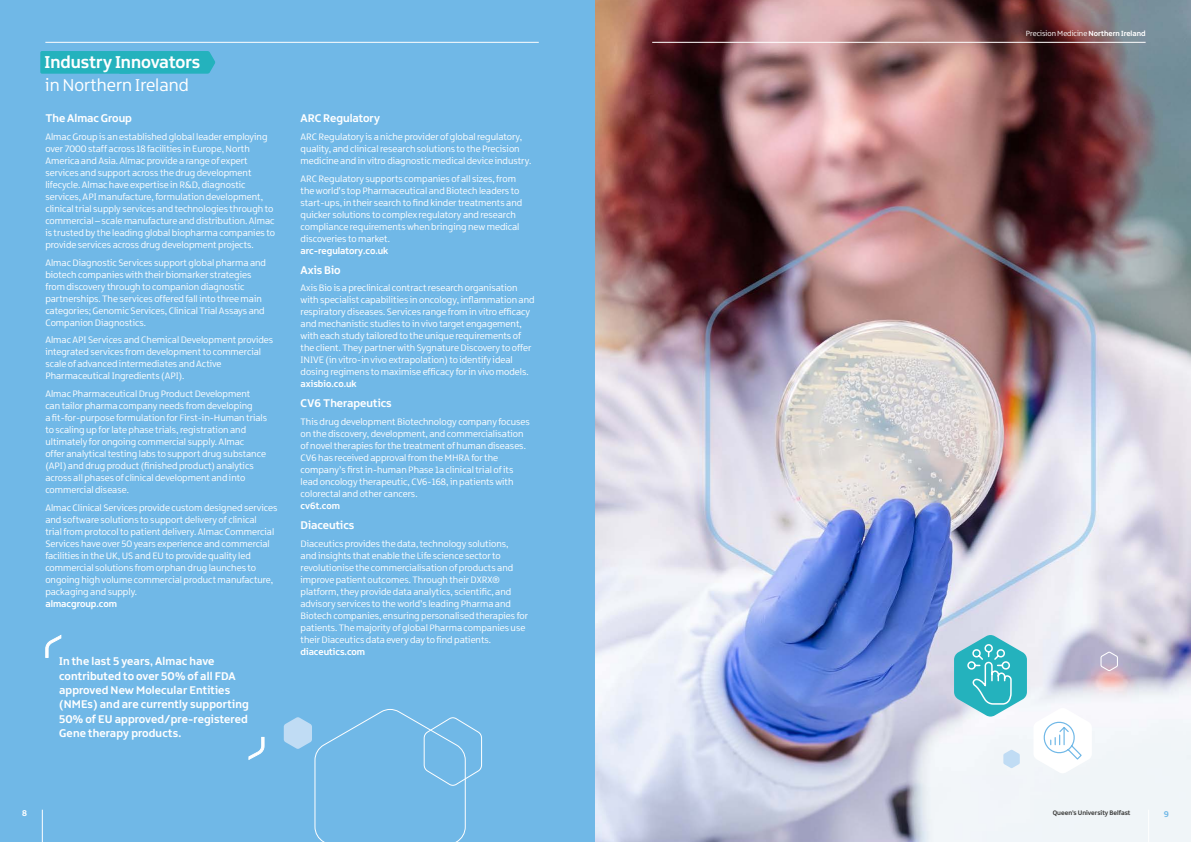
<style>
.page{position:relative;width:1191px;height:842px;background:#fff}
.page>*{position:absolute;margin:0;border:0;box-sizing:border-box;transform-origin:0 0}
.t1{font:700 18.4px "Northern Ireland";color:#fff}
.t2{font:18.4px "Northern Ireland";color:#fff}
.t3{font:700 12px/14.4px "Northern Ireland";letter-spacing:.01em;color:#fff}
.t4{font:10px/12px "Northern Ireland";color:#fff}
.t5{font:700 10px "Northern Ireland";color:#fff}
.t6{font:700 9px "Northern Ireland";color:#70b8e7}
.t7{font:700 9px "Northern Ireland";color:#fff}
.t8{font:8px "Northern Ireland";color:#fff}
.t9{font:700 7px "Northern Ireland";color:#3c3c3b}
.s1{font-weight:700}
</style>
<div class="page">
<div style="left:0;top:0;width:595px;height:842px;background:#70b8e7"></div>
<img style="left:595px;top:0;width:596px;height:842px">
<div style="left:40px;top:51px;width:175px;height:23px;background:#24b2bd"></div>
<svg style="left:45px;top:634px;width:17px;height:24px"></svg>
<svg style="left:248px;top:737px;width:17px;height:23px"></svg>
<hr style="left:1148px;top:810px;width:1px;height:32px;background:#fff">
<hr style="left:652px;top:42px;width:493px;height:1px;background:#fff">
<hr style="left:42px;top:810px;width:1px;height:32px;background:#fff">
<hr style="left:45px;top:42px;width:494px;height:1px;background:#fff">
<svg style="left:1003px;top:750px;width:16px;height:18px"></svg>
<svg style="left:1100px;top:651px;width:18px;height:21px"></svg>
<svg style="left:284px;top:709px;width:198px;height:133px"></svg>
<svg style="left:954px;top:635px;width:73px;height:81px"></svg>
<svg style="left:1033px;top:708px;width:58px;height:65px"></svg>
<h1 class="t1" style="left:45px;top:50px;width:157px">Industry Innovators</h1>
<h1 class="t2" style="left:45px;top:74px;width:145px">in Northern Ireland</h1>
<p class="t3" style="left:45px;top:111px;width:88px">The Almac Group</p>
<p class="t4" style="left:45px;top:131px;width:231px">Almac Group is an established global leader employing over 7000 staff across 18 facilities in Europe, North America and Asia. Almac provide a range of expert services and support across the drug development lifecycle. Almac have expertise in R&amp;D, diagnostic services, API manufacture, formulation development, clinical trial supply services and technologies through to commercial – scale manufacture and distribution. Almac is trusted by the leading global biopharma companies to provide services across drug development projects.</p>
<p class="t4" style="left:45px;top:256px;width:222px">Almac Diagnostic Services support global pharma and biotech companies with their biomarker strategies from discovery through to companion diagnostic partnerships. The services offered fall into three main categories; Genomic Services, Clinical Trial Assays and Companion Diagnostics.</p>
<p class="t4" style="left:45px;top:334px;width:229px">Almac API Services and Chemical Development provides integrated services from development to commercial scale of advanced intermediates and Active Pharmaceutical Ingredients (API).</p>
<p class="t4" style="left:45px;top:388px;width:223px">Almac Pharmaceutical Drug Product Development can tailor pharma company needs from developing<br>a fit-for-purpose formulation for First-in-Human trials to scaling up for late phase trials, registration and ultimately for ongoing commercial supply. Almac<br>offer analytical testing labs to support drug substance (API) and drug product (finished product) analytics across all phases of clinical development and into commercial disease.</p>
<p class="t4" style="left:45px;top:501px;width:233px">Almac Clinical Services provide custom designed services and software solutions to support delivery of clinical<br>trial from protocol to patient delivery. Almac Commercial Services have over 50 years experience and commercial facilities in the UK, US and EU to provide quality led commercial solutions from orphan drug launches to ongoing high volume commercial product manufacture, packaging and supply.</p>
<p class="t5" style="left:45px;top:597px;width:73px">almacgroup.com</p>
<p class="t3" style="left:59px;top:654px;width:191px">In the last 5 years, Almac have contributed to over 50% of all FDA approved New Molecular Entities (NMEs) and are currently supporting<br>50% of EU approved/pre-registered<br>Gene therapy products.</p>
<p class="t3" style="left:300px;top:111px;width:81px">ARC Regulatory</p>
<p class="t4" style="left:300px;top:131px;width:232px">ARC Regulatory is a niche provider of global regulatory, quality, and clinical research solutions to the Precision medicine and in vitro diagnostic medical device industry.</p>
<p class="t4" style="left:300px;top:172px;width:223px">ARC Regulatory supports companies of all sizes, from the world’s top Pharmaceutical and Biotech leaders to start-ups, in their search to find kinder treatments and quicker solutions to complex regulatory and research compliance requirements when bringing new medical discoveries to market.</p>
<p class="t5" style="left:300px;top:244px;width:89px">arc-regulatory.co.uk</p>
<p class="t3" style="left:300px;top:262px;width:42px">Axis Bio</p>
<p class="t4" style="left:300px;top:282px;width:235px">Axis Bio is a preclinical contract research organisation with specialist capabilities in oncology, inflammation and respiratory diseases. Services range from in vitro efficacy and mechanistic studies to in vivo target engagement, with each study tailored to the unique requirements of the client. They partner with Sygnature Discovery to offer INIVE (in vitro-in vivo extrapolation) to identify ideal dosing regimens to maximise efficacy for in vivo models.</p>
<p class="t5" style="left:300px;top:378px;width:58px">axisbio.co.uk</p>
<p class="t3" style="left:300px;top:396px;width:93px">CV6 Therapeutics</p>
<p class="t4" style="left:300px;top:416px;width:231px">This drug development Biotechnology company focuses on the discovery, development, and commercialisation of novel therapies for the treatment of human diseases.<br>CV6 has received approval from the MHRA for the company’s first in-human Phase 1a clinical trial of its lead oncology therapeutic, CV6-168, in patients with colorectal and other cancers.</p>
<p class="t5" style="left:300px;top:499px;width:41px">cv6t.com</p>
<p class="t3" style="left:300px;top:518px;width:55px">Diaceutics</p>
<p class="t4" style="left:300px;top:538px;width:229px">Diaceutics provides the data, technology solutions,<br>and insights that enable the Life science sector to revolutionise the commercialisation of products and improve patient outcomes. Through their DXRX® platform, they provide data analytics, scientific, and advisory services to the world’s leading Pharma and Biotech companies, ensuring personalised therapies for patients. The majority of global Pharma companies use their Diaceutics data every day to find patients.</p>
<p class="t5" style="left:300px;top:645px;width:66px">diaceutics.com</p>
<p class="t7" style="left:22px;top:808px;width:6px">8</p>
<p class="t8" style="left:1026px;top:29px;width:121px">Precision Medicine <span class="s1">Northern Ireland</span></p>
<p class="t9" style="left:1052px;top:808px;width:79px">Queen’s University Belfast</p>
<p class="t6" style="left:1164px;top:808px;width:7px">9</p>
</div>
